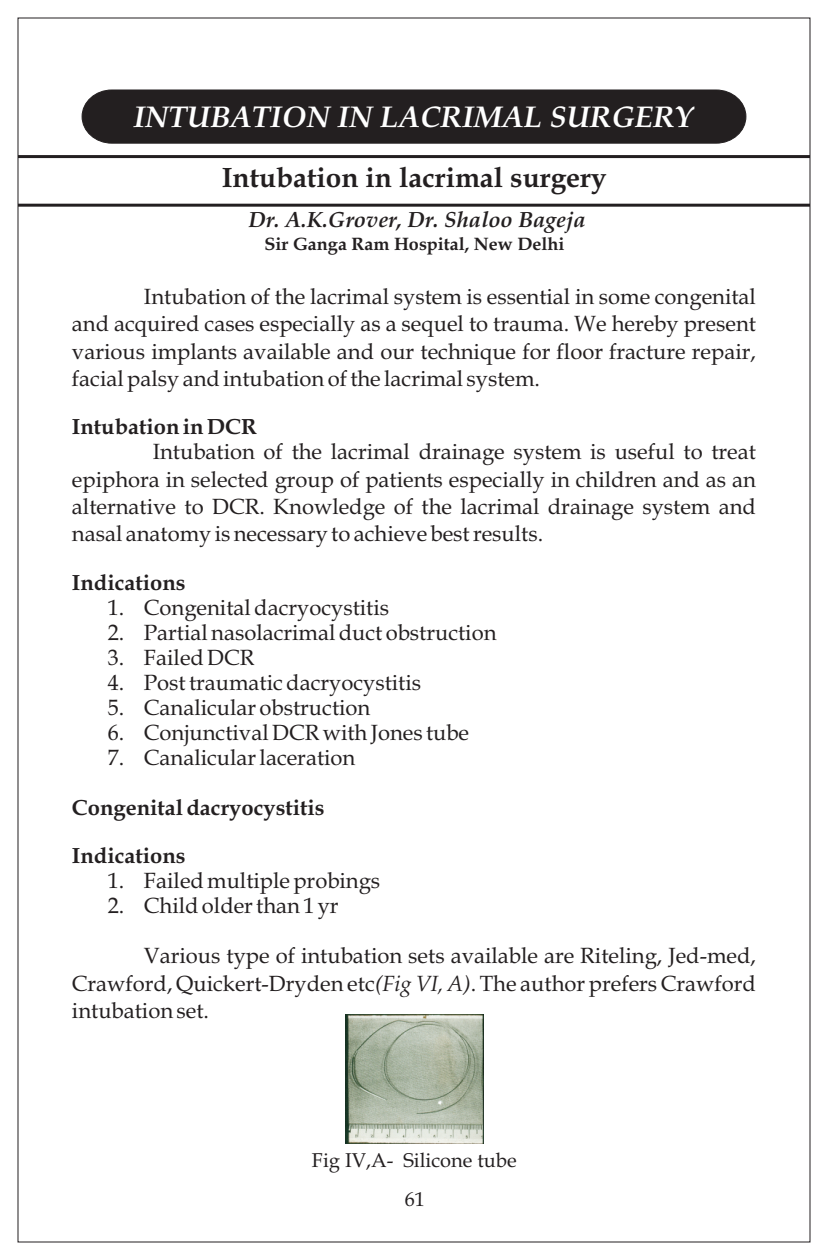
<style>
.page{position:relative;width:828px;height:1260px;background:#fff}
.page>*{position:absolute;margin:0;border:0;box-sizing:border-box;transform-origin:0 0}
.t1{font:italic 700 30px "Book Antiqua";color:#fff}
.t2{font:700 28px "Book Antiqua";color:#231f20}
.t3{font:22px/27.4px "Book Antiqua";color:#231f20;text-align:justify}
.t4{font:700 22px/48.2px "Book Antiqua";color:#231f20}
.t5{font:italic 700 22px "Book Antiqua";color:#231f20}
.t6{font:20px "Book Antiqua";color:#231f20}
.t7{font:700 18px "Book Antiqua";color:#231f20}
.s1{font-style:italic}
</style>
<div class="page">
<hr style="left:18px;top:155px;width:792px;height:3px;background:#231f20">
<hr style="left:18px;top:204px;width:792px;height:3px;background:#231f20">
<div style="left:82px;top:90px;width:664px;height:54px;background:#231f20"></div>
<img style="left:345px;top:1014px;width:138px;height:130px">
<h1 class="t1" style="left:134px;top:105px;width:561px">INTUBATION IN LACRIMAL SURGERY</h1>
<p class="t2" style="left:222px;top:167px;width:386px">Intubation in lacrimal surgery</p>
<p class="t5" style="left:249px;top:211px;width:338px">Dr. A.K.Grover, Dr. Shaloo Bageja</p>
<p class="t7" style="left:265px;top:237px;width:301px">Sir Ganga Ram Hospital, New Delhi</p>
<p class="t3" style="left:72px;top:285px;width:686px;text-indent:72px">Intubation of the lacrimal system is essential in some congenital and acquired cases especially as a sequel to trauma. We hereby present various implants available and our technique for floor fracture repair, facial palsy and intubation of the lacrimal system.</p>
<p class="t4" style="left:72px;top:405px;width:186px">Intubation in DCR</p>
<p class="t3" style="left:72px;top:441px;width:686px;text-indent:81px">Intubation of the lacrimal drainage system is useful to treat epiphora in selected group of patients especially in children and as an alternative to DCR. Knowledge of the lacrimal drainage system and nasal anatomy is necessary to achieve best results.</p>
<p class="t4" style="left:72px;top:561px;width:115px">Indications</p>
<p class="t3" style="left:108px;top:596px;width:283px">1. Congenital dacryocystitis</p>
<p class="t3" style="left:108px;top:621px;width:390px">2. Partial nasolacrimal duct obstruction</p>
<p class="t3" style="left:108px;top:646px;width:148px">3. Failed DCR</p>
<p class="t3" style="left:108px;top:671px;width:315px">4. Post traumatic dacryocystitis</p>
<p class="t3" style="left:108px;top:697px;width:264px">5. Canalicular obstruction</p>
<p class="t3" style="left:108px;top:722px;width:363px">6. Conjunctival DCR with Jones tube</p>
<p class="t3" style="left:108px;top:747px;width:249px">7. Canalicular laceration</p>
<p class="t4" style="left:72px;top:786px;width:254px">Congenital dacryocystitis<br>Indications</p>
<p class="t3" style="left:108px;top:869px;width:274px">1. Failed multiple probings</p>
<p class="t3" style="left:108px;top:894px;width:232px">2. Child older than 1 yr</p>
<p class="t3" style="left:72px;top:945px;width:686px;text-indent:72px">Various type of intubation sets available are Riteling, Jed-med, Crawford, Quickert-Dryden etc<span class="s1">(Fig VI, A)</span>. The author prefers Crawford intubation set.</p>
<p class="t6" style="left:312px;top:1153px;width:206px">Fig IV,A- Silicone tube</p>
<p class="t6" style="left:405px;top:1191px;width:21px">61</p>
</div>
